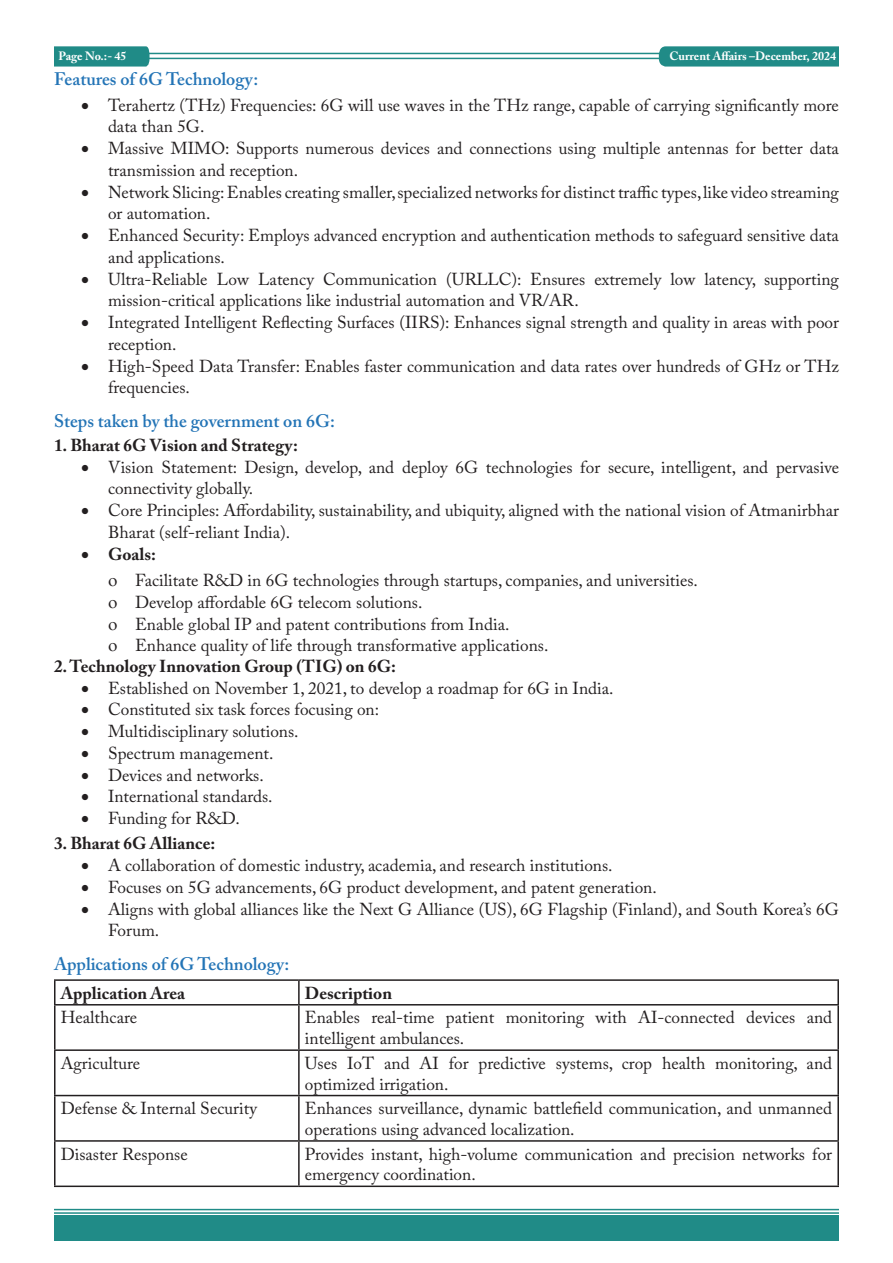
<style>
.page{position:relative;width:893px;height:1263px;background:#fff}
.page>*{position:absolute;margin:0;border:0;box-sizing:border-box;transform-origin:0 0}
.Sub_heading{font:600 18px "Adobe Caslon Pro";color:#2374b6}
.Paragraph{font:17.25px/21.8px "Adobe Caslon Pro";color:#231f20}
.Paragraph-2{font:700 17.25px "Adobe Caslon Pro";color:#231f20}
.t1{font:700 12px "Adobe Caslon Pro";color:#fff}
</style>
<div class="page">
<hr style="left:148px;top:53px;width:691px;height:1px;background:#208b87">
<hr style="left:148px;top:58px;width:690px;height:1px;background:#208b87">
<svg style="left:54px;top:46px;width:96px;height:21px;background:#2a908c"></svg>
<svg style="left:659px;top:46px;width:180px;height:21px;background:#29908c"></svg>
<hr style="left:54px;top:1209px;width:785px;height:1px;background:#208b87">
<hr style="left:54px;top:1212px;width:785px;height:2px;background:#208b87">
<div style="left:54px;top:1215px;width:785px;height:26px;background:#208b87"></div>
<hr style="left:54px;top:979px;width:245px;height:2px;background:#231f20">
<hr style="left:54px;top:981px;width:2px;height:23px;background:#231f20">
<hr style="left:299px;top:979px;width:540px;height:2px;background:#231f20">
<hr style="left:298px;top:981px;width:2px;height:23px;background:#231f20">
<hr style="left:837px;top:981px;width:2px;height:23px;background:#231f20">
<hr style="left:54px;top:1004px;width:245px;height:1px;background:#231f20">
<hr style="left:54px;top:1005px;width:2px;height:44px;background:#231f20">
<hr style="left:299px;top:1004px;width:540px;height:1px;background:#231f20">
<hr style="left:298px;top:1005px;width:2px;height:44px;background:#231f20">
<hr style="left:837px;top:1005px;width:2px;height:44px;background:#231f20">
<hr style="left:54px;top:1049px;width:245px;height:2px;background:#231f20">
<hr style="left:54px;top:1051px;width:2px;height:44px;background:#231f20">
<hr style="left:299px;top:1049px;width:540px;height:2px;background:#231f20">
<hr style="left:298px;top:1051px;width:2px;height:44px;background:#231f20">
<hr style="left:837px;top:1051px;width:2px;height:44px;background:#231f20">
<hr style="left:54px;top:1095px;width:245px;height:1px;background:#231f20">
<hr style="left:54px;top:1096px;width:2px;height:44px;background:#231f20">
<hr style="left:299px;top:1095px;width:540px;height:1px;background:#231f20">
<hr style="left:298px;top:1096px;width:2px;height:44px;background:#231f20">
<hr style="left:837px;top:1096px;width:2px;height:44px;background:#231f20">
<hr style="left:54px;top:1140px;width:245px;height:2px;background:#231f20">
<hr style="left:54px;top:1142px;width:2px;height:43px;background:#231f20">
<hr style="left:299px;top:1140px;width:540px;height:2px;background:#231f20">
<hr style="left:298px;top:1142px;width:2px;height:43px;background:#231f20">
<hr style="left:837px;top:1142px;width:2px;height:43px;background:#231f20">
<hr style="left:54px;top:1185px;width:245px;height:2px;background:#231f20">
<hr style="left:299px;top:1185px;width:540px;height:2px;background:#231f20">
<p class="t1" style="left:59px;top:49px;width:70px">Page No.:- 45</p>
<p class="t1" style="left:669px;top:49px;width:168px">Current Affairs –December, 2024</p>
<p class="Sub_heading" style="left:54px;top:68px;width:206px">Features of 6G Technology:</p>
<p class="Paragraph" style="left:108px;top:94px;width:732px;text-indent:-27px">• Terahertz (THz) Frequencies: 6G will use waves in the THz range, capable of carrying significantly more data than 5G.</p>
<p class="Paragraph" style="left:108px;top:137px;width:732px;text-indent:-27px">• Massive MIMO: Supports numerous devices and connections using multiple antennas for better data transmission and reception.</p>
<p class="Paragraph" style="left:108px;top:181px;width:732px;text-indent:-27px">• Network Slicing: Enables creating smaller, specialized networks for distinct traffic types, like video streaming or automation.</p>
<p class="Paragraph" style="left:108px;top:224px;width:732px;text-indent:-27px">• Enhanced Security: Employs advanced encryption and authentication methods to safeguard sensitive data and applications.</p>
<p class="Paragraph" style="left:108px;top:268px;width:732px;text-indent:-27px">• Ultra-Reliable Low Latency Communication (URLLC): Ensures extremely low latency, supporting mission-critical applications like industrial automation and VR/AR.</p>
<p class="Paragraph" style="left:108px;top:311px;width:733px;text-indent:-27px">• Integrated Intelligent Reflecting Surfaces (IIRS): Enhances signal strength and quality in areas with poor reception.</p>
<p class="Paragraph" style="left:108px;top:355px;width:732px;text-indent:-27px">• High-Speed Data Transfer: Enables faster communication and data rates over hundreds of GHz or THz frequencies.</p>
<p class="Sub_heading" style="left:54px;top:410px;width:282px">Steps taken by the government on 6G:</p>
<p class="Paragraph-2" style="left:54px;top:435px;width:245px">1. Bharat 6G Vision and Strategy:</p>
<p class="Paragraph" style="left:108px;top:456px;width:732px;text-indent:-27px">• Vision Statement: Design, develop, and deploy 6G technologies for secure, intelligent, and pervasive connectivity globally.</p>
<p class="Paragraph" style="left:108px;top:499px;width:732px;text-indent:-27px">• Core Principles: Affordability, sustainability, and ubiquity, aligned with the national vision of Atmanirbhar<br>Bharat (self-reliant India).</p>
<p class="Paragraph-2" style="left:81px;top:544px;width:76px">• Goals:</p>
<p class="Paragraph" style="left:108px;top:569px;width:591px">□ Facilitate R&amp;D in 6G technologies through startups, companies, and universities.</p>
<p class="Paragraph" style="left:108px;top:591px;width:316px">□ Develop affordable 6G telecom solutions.</p>
<p class="Paragraph" style="left:108px;top:613px;width:403px">□ Enable global IP and patent contributions from India.</p>
<p class="Paragraph" style="left:108px;top:634px;width:442px">□ Enhance quality of life through transformative applications.</p>
<p class="Paragraph-2" style="left:54px;top:656px;width:344px">2. Technology Innovation Group (TIG) on 6G:</p>
<p class="Paragraph" style="left:81px;top:677px;width:534px">• Established on November 1, 2021, to develop a roadmap for 6G in India.</p>
<p class="Paragraph" style="left:81px;top:699px;width:300px">• Constituted six task forces focusing on:</p>
<p class="Paragraph" style="left:81px;top:720px;width:219px">• Multidisciplinary solutions.</p>
<p class="Paragraph" style="left:81px;top:742px;width:194px">• Spectrum management.</p>
<p class="Paragraph" style="left:81px;top:764px;width:184px">• Devices and networks.</p>
<p class="Paragraph" style="left:81px;top:786px;width:193px">• International standards.</p>
<p class="Paragraph" style="left:81px;top:807px;width:160px">• Funding for R&amp;D.</p>
<p class="Paragraph-2" style="left:54px;top:833px;width:163px">3. Bharat 6G Alliance:</p>
<p class="Paragraph" style="left:81px;top:854px;width:533px">• A collaboration of domestic industry, academia, and research institutions.</p>
<p class="Paragraph" style="left:81px;top:876px;width:577px">• Focuses on 5G advancements, 6G product development, and patent generation.</p>
<p class="Paragraph" style="left:108px;top:898px;width:732px;text-indent:-27px">• Aligns with global alliances like the Next G Alliance (US), 6G Flagship (Finland), and South Korea’s 6G<br>Forum.</p>
<p class="Sub_heading" style="left:54px;top:953px;width:237px">Applications of 6G Technology:</p>
<p class="Paragraph-2" style="left:61px;top:983px;width:126px">Application Area</p>
<p class="Paragraph-2" style="left:305px;top:983px;width:89px">Description</p>
<p class="Paragraph" style="left:61px;top:1007px;width:78px">Healthcare</p>
<p class="Paragraph" style="left:305px;top:1007px;width:529px;line-height:20.7px">Enables real-time patient monitoring with AI-connected devices and intelligent ambulances.</p>
<p class="Paragraph" style="left:61px;top:1052px;width:81px">Agriculture</p>
<p class="Paragraph" style="left:305px;top:1052px;width:529px;line-height:20.7px">Uses IoT and AI for predictive systems, crop health monitoring, and optimized irrigation.</p>
<p class="Paragraph" style="left:61px;top:1097px;width:198px">Defense &amp; Internal Security</p>
<p class="Paragraph" style="left:305px;top:1098px;width:529px;line-height:20.7px">Enhances surveillance, dynamic battlefield communication, and unmanned operations using advanced localization.</p>
<p class="Paragraph" style="left:61px;top:1143px;width:128px">Disaster Response</p>
<p class="Paragraph" style="left:305px;top:1143px;width:529px;line-height:20.7px">Provides instant, high-volume communication and precision networks for emergency coordination.</p>
</div>
